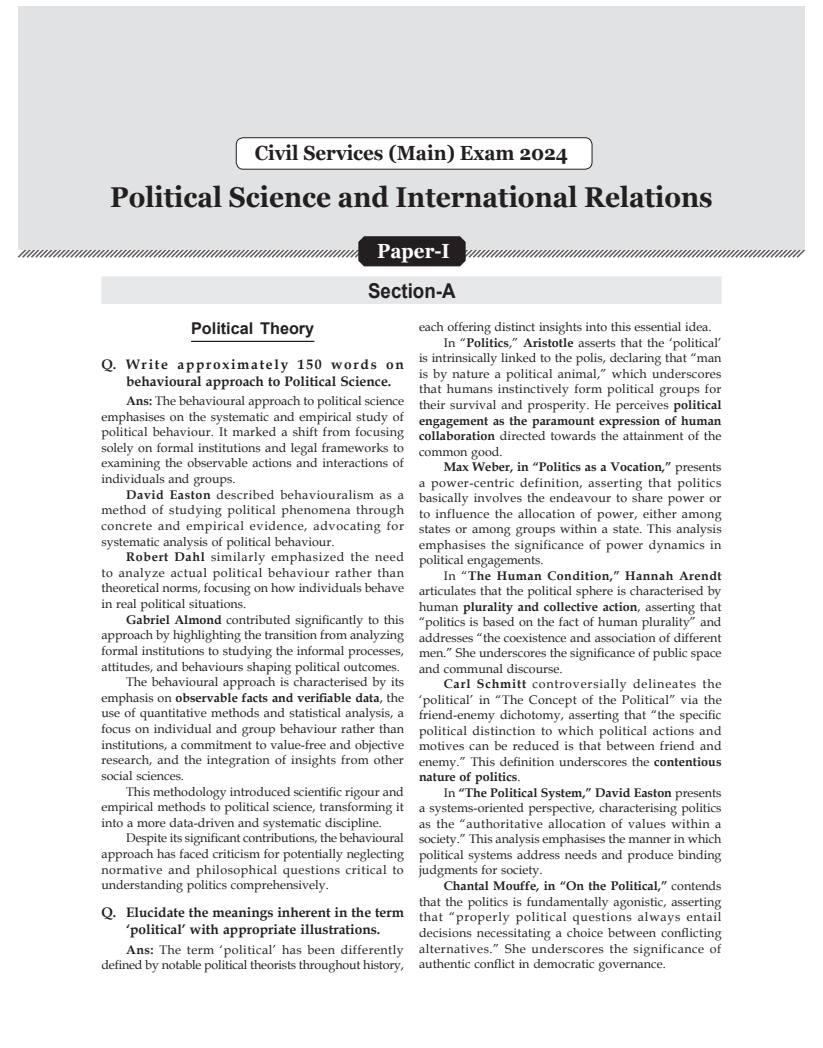
<style>
.page{position:relative;width:823px;height:1048px;background:#fff}
.page>*{position:absolute;margin:0;border:0;box-sizing:border-box;transform-origin:0 0}
.Center_Main{font:700 28.62px "Georgia";color:#231f20;scale:.92 1}
.Center_Main-2{font:700 20.5px "Georgia";color:#231f20;scale:.92 1}
.Center{font:700 20.5px "Arial";color:#231f20;scale:.92 1}
.Center_Main-3{font:700 20.5px "Georgia";color:#fff;scale:.92 1}
.Center_1{font:700 16.25px "Arial";color:#231f20}
.Ques{font:700 13.75px/17.2px "Book Antiqua";color:#231f20}
.Body_text{font:12.5px/15.6px "Book Antiqua";color:#231f20;text-align:justify}
.s1{font-weight:700}
</style>
<div class="page">
<div style="left:18px;top:6px;width:787px;height:243px;background:#e1e2e4"></div>
<svg style="left:17px;top:236px;width:789px;height:31px"></svg>
<div style="left:236px;top:138px;width:356px;height:31px;background:#fff;border-radius:7px"></div>
<div style="left:236px;top:137px;width:356px;height:33px;border:1px solid #231f20;border-radius:7px"></div>
<hr style="left:191px;top:341px;width:123px;height:1px;background:#231f20">
<div style="left:101px;top:276px;width:621px;height:28px;background:#e6e7e9"></div>
<p class="Center_Main-2" style="left:255px;top:140px;width:342px">Civil Services (Main) Exam 2024</p>
<p class="Center_Main" style="left:110px;top:179px;width:656px">Political Science and International Relations</p>
<p class="Center_Main-3" style="left:377px;top:238px;width:80px">Paper-I</p>
<p class="Center" style="left:368px;top:276px;width:97px">Section-A</p>
<p class="Center_1" style="left:191px;top:317px;width:125px">Political Theory</p>
<p class="Ques" style="left:126px;top:355px;width:279px;text-indent:-25px">Q. Write approximately 150 words on behavioural approach to Political Science.</p>
<p class="Body_text" style="left:101px;top:393px;width:304px;text-indent:25px"><span class="s1">Ans:</span> The behavioural approach to political science emphasises on the systematic and empirical study of political behaviour. It marked a shift from focusing solely on formal institutions and legal frameworks to examining the observable actions and interactions of individuals and groups.</p>
<p class="Body_text" style="left:101px;top:486px;width:304px;text-indent:25px"><span class="s1">David Easton</span> described behaviouralism as a method of studying political phenomena through concrete and empirical evidence, advocating for systematic analysis of political behaviour.</p>
<p class="Body_text" style="left:101px;top:549px;width:304px;text-indent:25px"><span class="s1">Robert Dahl</span> similarly emphasized the need to analyze actual political behaviour rather than theoretical norms, focusing on how individuals behave in real political situations.</p>
<p class="Body_text" style="left:101px;top:611px;width:304px;text-indent:25px"><span class="s1">Gabriel Almond</span> contributed significantly to this approach by highlighting the transition from analyzing formal institutions to studying the informal processes, attitudes, and behaviours shaping political outcomes.</p>
<p class="Body_text" style="left:101px;top:674px;width:304px;text-indent:25px">The behavioural approach is characterised by its emphasis on <span class="s1">observable facts and verifiable data</span>, the use of quantitative methods and statistical analysis, a focus on individual and group behaviour rather than institutions, a commitment to value-free and objective research, and the integration of insights from other social sciences.</p>
<p class="Body_text" style="left:101px;top:783px;width:304px;text-indent:25px">This methodology introduced scientific rigour and empirical methods to political science, transforming it into a more data-driven and systematic discipline.</p>
<p class="Body_text" style="left:101px;top:830px;width:304px;text-indent:25px">Despite its significant contributions, the behavioural approach has faced criticism for potentially neglecting normative and philosophical questions critical to understanding politics comprehensively.</p>
<p class="Ques" style="left:101px;top:904px;width:304px;text-align:center">Q. Elucidate the meanings inherent in the term ‘political’ with appropriate illustrations.</p>
<p class="Body_text" style="left:101px;top:941px;width:304px;text-align:right"><span class="s1">Ans:</span> The term ‘political’ has been differently defined by notable political theorists throughout history,</p>
<p class="Body_text" style="left:419px;top:319px;width:294px">each offering distinct insights into this essential idea.</p>
<p class="Body_text" style="left:419px;top:334px;width:304px;text-indent:25px">In “<span class="s1">Politics</span>,” <span class="s1">Aristotle</span> asserts that the ‘political’ is intrinsically linked to the polis, declaring that “man is by nature a political animal,” which underscores that humans instinctively form political groups for their survival and prosperity. He perceives <span class="s1">political engagement as the paramount expression of human collaboration</span> directed towards the attainment of the common good.</p>
<p class="Body_text" style="left:419px;top:459px;width:304px;text-indent:25px"><span class="s1">Max Weber, in “Politics as a Vocation,”</span> presents a power-centric definition, asserting that politics basically involves the endeavour to share power or to influence the allocation of power, either among states or among groups within a state. This analysis emphasises the significance of power dynamics in political engagements.</p>
<p class="Body_text" style="left:419px;top:568px;width:304px;text-indent:25px">In “<span class="s1">The Human Condition,” Hannah Arendt </span>articulates that the political sphere is characterised by human <span class="s1">plurality and collective action</span>, asserting that “politics is based on the fact of human plurality” and addresses “the coexistence and association of different men.” She underscores the significance of public space and communal discourse.</p>
<p class="Body_text" style="left:419px;top:676px;width:304px;text-indent:25px"><span class="s1">Carl Schmitt</span> controversially delineates the ‘political’ in “The Concept of the Political” via the friend-enemy dichotomy, asserting that “the specific political distinction to which political actions and motives can be reduced is that between friend and enemy.” This definition underscores the <span class="s1">contentious nature of politics</span>.</p>
<p class="Body_text" style="left:419px;top:785px;width:304px;text-indent:25px">In <span class="s1">“The Political System,” David Easton</span> presents a systems-oriented perspective, characterising politics as the “authoritative allocation of values within a society.” This analysis emphasises the manner in which political systems address needs and produce binding judgments for society.</p>
<p class="Body_text" style="left:419px;top:878px;width:304px;text-indent:25px"><span class="s1">Chantal Mouffe, in “On the Political,”</span> contends that the politics is fundamentally agonistic, asserting that “properly political questions always entail decisions necessitating a choice between conflicting alternatives.” She underscores the significance of authentic conflict in democratic governance.</p>
</div>
